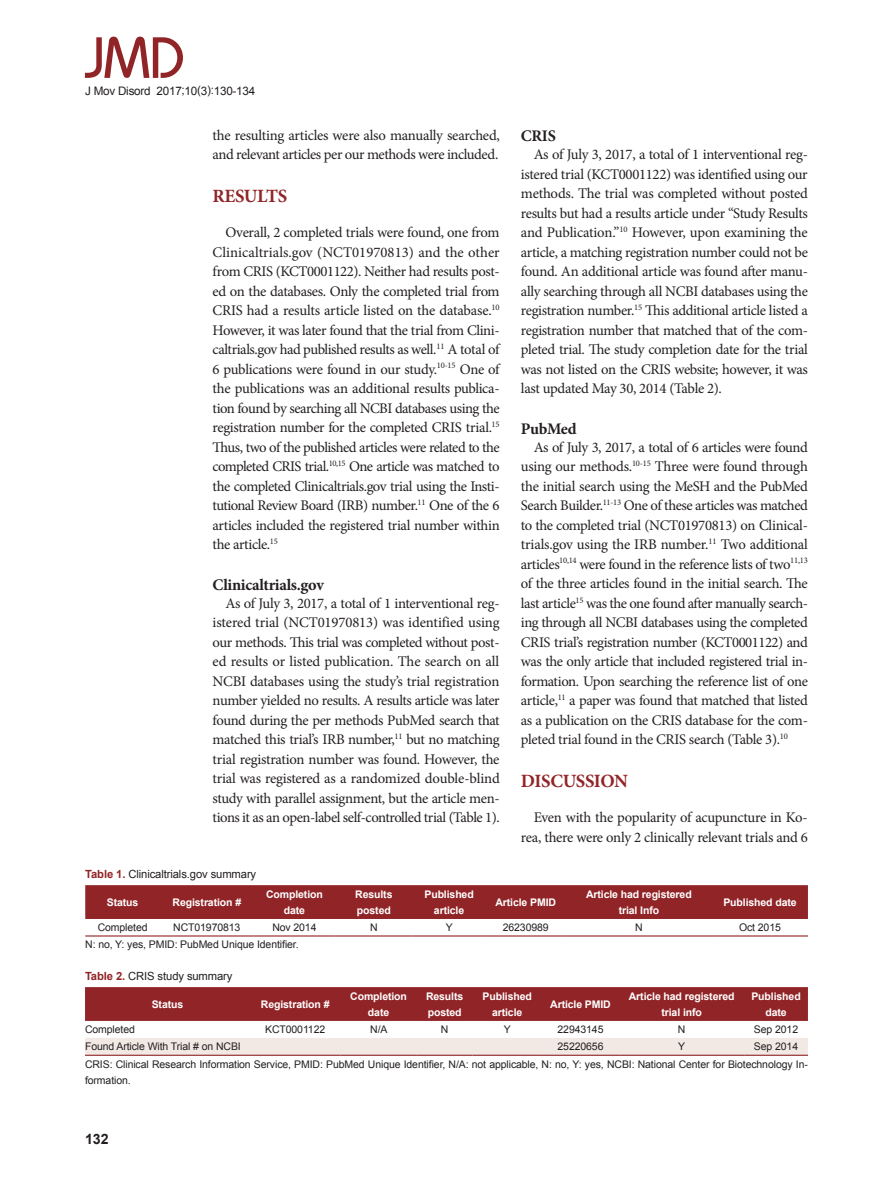
<style>
.page{position:relative;width:893px;height:1191px;background:#fff}
.page>*{position:absolute;margin:0;border:0;box-sizing:border-box;transform-origin:0 0}
.t1{font:500 57.9px "Bauhaus Std";color:#912427}
.t2{font:700 18.75px "Minion Pro";letter-spacing:-.02em;color:#912427}
.t3{font:700 16.2px "Minion Pro";letter-spacing:-.02em;color:#231f20}
.t4{font:14.7px/19.5px "Minion Pro";letter-spacing:-.025em;color:#231f20;text-align:justify}
.t5{font:700 14.25px "Arial";color:#231f20}
.t6{font:11.7px "Arial";letter-spacing:-.02em;color:#231f20}
.t7{font:11.25px "Arial";letter-spacing:-.01em;color:#231f20}
.t8{font:10.5px/17px "Arial";letter-spacing:-.01em;color:#231f20}
.t9{font:700 10.5px/16.5px "Arial";letter-spacing:-.01em;color:#fff;text-align:center}
.s1{font-weight:700;color:#912427}
</style>
<div class="page">
<div style="left:85px;top:885px;width:723px;height:34px;background:#912427"></div>
<hr style="left:85px;top:935px;width:75px;height:1px;background:#912427">
<hr style="left:160px;top:935px;width:94px;height:1px;background:#912427">
<hr style="left:254px;top:935px;width:81px;height:1px;background:#912427">
<hr style="left:335px;top:935px;width:77px;height:1px;background:#912427">
<hr style="left:412px;top:935px;width:74px;height:1px;background:#912427">
<hr style="left:486px;top:935px;width:80px;height:1px;background:#912427">
<hr style="left:566px;top:935px;width:146px;height:1px;background:#912427">
<hr style="left:712px;top:935px;width:96px;height:1px;background:#912427">
<div style="left:85px;top:987px;width:723px;height:34px;background:#912427"></div>
<div style="left:85px;top:1038px;width:723px;height:16px;background:#f3e9e4"></div>
<hr style="left:85px;top:1054px;width:165px;height:1px;background:#912427">
<hr style="left:250px;top:1054px;width:90px;height:1px;background:#912427">
<hr style="left:340px;top:1054px;width:77px;height:1px;background:#912427">
<hr style="left:417px;top:1054px;width:55px;height:1px;background:#912427">
<hr style="left:472px;top:1054px;width:70px;height:1px;background:#912427">
<hr style="left:542px;top:1054px;width:77px;height:1px;background:#912427">
<hr style="left:619px;top:1054px;width:125px;height:1px;background:#912427">
<hr style="left:744px;top:1054px;width:64px;height:1px;background:#912427">
<h1 class="t1" style="left:85px;top:23px;width:101px">JMD</h1>
<p class="t6" style="left:85px;top:83px;width:172px">J Mov Disord 2017;10(3):130-134</p>
<p class="t4" style="left:213px;top:125px;width:289px">the resulting articles were also manually searched, and relevant articles per our methods were included.</p>
<p class="t2" style="left:213px;top:182px;width:76px">RESULTS</p>
<p class="t4" style="left:213px;top:223px;width:289px;text-indent:13px">Overall, 2 completed trials were found, one from Clinicaltrials.gov (NCT01970813) and the other from CRIS (KCT0001122). Neither had results post&shy;ed on the databases. Only the completed trial from CRIS had a results article listed on the database.<sup>10<br></sup>However, it was later found that the trial from Clini&shy;caltrials.gov had published results as well.<sup>11</sup> A total of 6 publications were found in our study.<sup>10-15</sup> One of the publications was an additional results publica&shy;tion found by searching all NCBI databases using the registration number for the completed CRIS trial.<sup>15<br></sup>Thus, two of the published articles were related to the completed CRIS trial.<sup>10,15</sup> One article was matched to the completed Clinicaltrials.gov trial using the Insti&shy;tutional Review Board (IRB) number.<sup>11</sup> One of the 6 articles included the registered trial number within the article.<sup>15</sup></p>
<p class="t3" style="left:213px;top:573px;width:113px">Clinicaltrials.gov</p>
<p class="t4" style="left:213px;top:593px;width:289px;text-indent:13px">As of July 3, 2017, a total of 1 interventional reg&shy;istered trial (NCT01970813) was identified using our methods. This trial was completed without post&shy;ed results or listed publication. The search on all NCBI databases using the study’s trial registration number yielded no results. A results article was later found during the per methods PubMed search that matched this trial’s IRB number,<sup>11</sup> but no matching trial registration number was found. However, the trial was registered as a randomized double-blind study with parallel assignment, but the article men&shy;tions it as an open-label self-controlled trial (Table 1).</p>
<p class="t3" style="left:521px;top:124px;width:36px">CRIS</p>
<p class="t4" style="left:521px;top:145px;width:289px;text-indent:13px">As of July 3, 2017, a total of 1 interventional reg&shy;istered trial (KCT0001122) was identified using our methods. The trial was completed without posted results but had a results article under “Study Results and Publication.”<sup>10</sup> However, upon examining the article, a matching registration number could not be found. An additional article was found after manu&shy;ally searching through all NCBI databases using the registration number.<sup>15</sup> This additional article listed a registration number that matched that of the com&shy;pleted trial. The study completion date for the trial was not listed on the CRIS website; however, it was last updated May 30, 2014 (Table 2).</p>
<p class="t3" style="left:521px;top:417px;width:57px">PubMed</p>
<p class="t4" style="left:521px;top:437px;width:289px;text-indent:13px">As of July 3, 2017, a total of 6 articles were found using our methods.<sup>10-15</sup> Three were found through the initial search using the MeSH and the PubMed Search Builder.<sup>11-13</sup> One of these articles was matched to the completed trial (NCT01970813) on Clinical&shy;trials.gov using the IRB number.<sup>11</sup> Two additional articles<sup>10,14</sup> were found in the reference lists of two<sup>11,13 </sup>of the three articles found in the initial search. The last article<sup>15</sup> was the one found after manually search&shy;ing through all NCBI databases using the completed CRIS trial’s registration number (KCT0001122) and was the only article that included registered trial in&shy;formation. Upon searching the reference list of one article,<sup>11</sup> a paper was found that matched that listed as a publication on the CRIS database for the com&shy;pleted trial found in the CRIS search (Table 3).<sup>10</sup></p>
<p class="t2" style="left:521px;top:767px;width:109px">DISCUSSION</p>
<p class="t4" style="left:521px;top:808px;width:289px;text-align:right">Even with the popularity of acupuncture in Ko&shy;rea, there were only 2 clinically relevant trials and 6</p>
<p class="t7" style="left:85px;top:867px;width:172px"><span class="s1">Table 1.</span> Clinicaltrials.gov summary</p>
<p class="t9" style="left:107px;top:894px;width:33px">Status</p>
<p class="t9" style="left:173px;top:894px;width:70px">Registration #</p>
<p class="t9" style="left:266px;top:886px;width:58px">Completion date</p>
<p class="t9" style="left:355px;top:886px;width:39px;text-align:left">Results posted</p>
<p class="t9" style="left:424px;top:886px;width:51px">Published article</p>
<p class="t9" style="left:495px;top:894px;width:62px">Article PMID</p>
<p class="t9" style="left:586px;top:886px;width:107px">Article had registered trial Info</p>
<p class="t9" style="left:723px;top:894px;width:75px">Published date</p>
<p class="t8" style="left:98px;top:919px;width:51px">Completed</p>
<p class="t8" style="left:173px;top:919px;width:69px">NCT01970813</p>
<p class="t8" style="left:272px;top:919px;width:46px">Nov 2014</p>
<p class="t8" style="left:370px;top:919px;width:9px">N</p>
<p class="t8" style="left:446px;top:919px;width:9px">Y</p>
<p class="t8" style="left:503px;top:919px;width:47px">26230989</p>
<p class="t8" style="left:635px;top:919px;width:9px">N</p>
<p class="t8" style="left:739px;top:919px;width:43px">Oct 2015</p>
<p class="t8" style="left:85px;top:936px;width:215px">N: no, Y: yes, PMID: PubMed Unique Identifier.</p>
<p class="t7" style="left:85px;top:969px;width:149px"><span class="s1">Table 2.</span> CRIS study summary</p>
<p class="t9" style="left:152px;top:996px;width:33px">Status</p>
<p class="t9" style="left:261px;top:996px;width:70px">Registration #</p>
<p class="t9" style="left:350px;top:988px;width:58px">Completion date</p>
<p class="t9" style="left:426px;top:988px;width:39px;text-align:left">Results posted</p>
<p class="t9" style="left:483px;top:988px;width:51px">Published article</p>
<p class="t9" style="left:550px;top:996px;width:62px">Article PMID</p>
<p class="t9" style="left:629px;top:988px;width:107px">Article had registered trial info</p>
<p class="t9" style="left:751px;top:988px;width:51px">Published date</p>
<p class="t8" style="left:85px;top:1021px;width:51px">Completed</p>
<p class="t8" style="left:265px;top:1021px;width:62px">KCT0001122</p>
<p class="t8" style="left:370px;top:1021px;width:19px">N/A</p>
<p class="t8" style="left:441px;top:1021px;width:9px">N</p>
<p class="t8" style="left:504px;top:1021px;width:9px">Y</p>
<p class="t8" style="left:558px;top:1021px;width:47px">22943145</p>
<p class="t8" style="left:678px;top:1021px;width:9px">N</p>
<p class="t8" style="left:754px;top:1021px;width:46px">Sep 2012</p>
<p class="t8" style="left:85px;top:1038px;width:157px">Found Article With Trial # on NCBI</p>
<p class="t8" style="left:558px;top:1038px;width:47px">25220656</p>
<p class="t8" style="left:678px;top:1038px;width:9px">Y</p>
<p class="t8" style="left:85px;top:1038px;width:724px;text-indent:669px">Sep 2014<br>CRIS: Clinical Research Information Service, PMID: PubMed Unique Identifier, N/A: not applicable, N: no, Y: yes, NCBI: National Center for Biotechnology In&shy;formation.</p>
<p class="t5" style="left:85px;top:1129px;width:25px">132</p>
</div>
